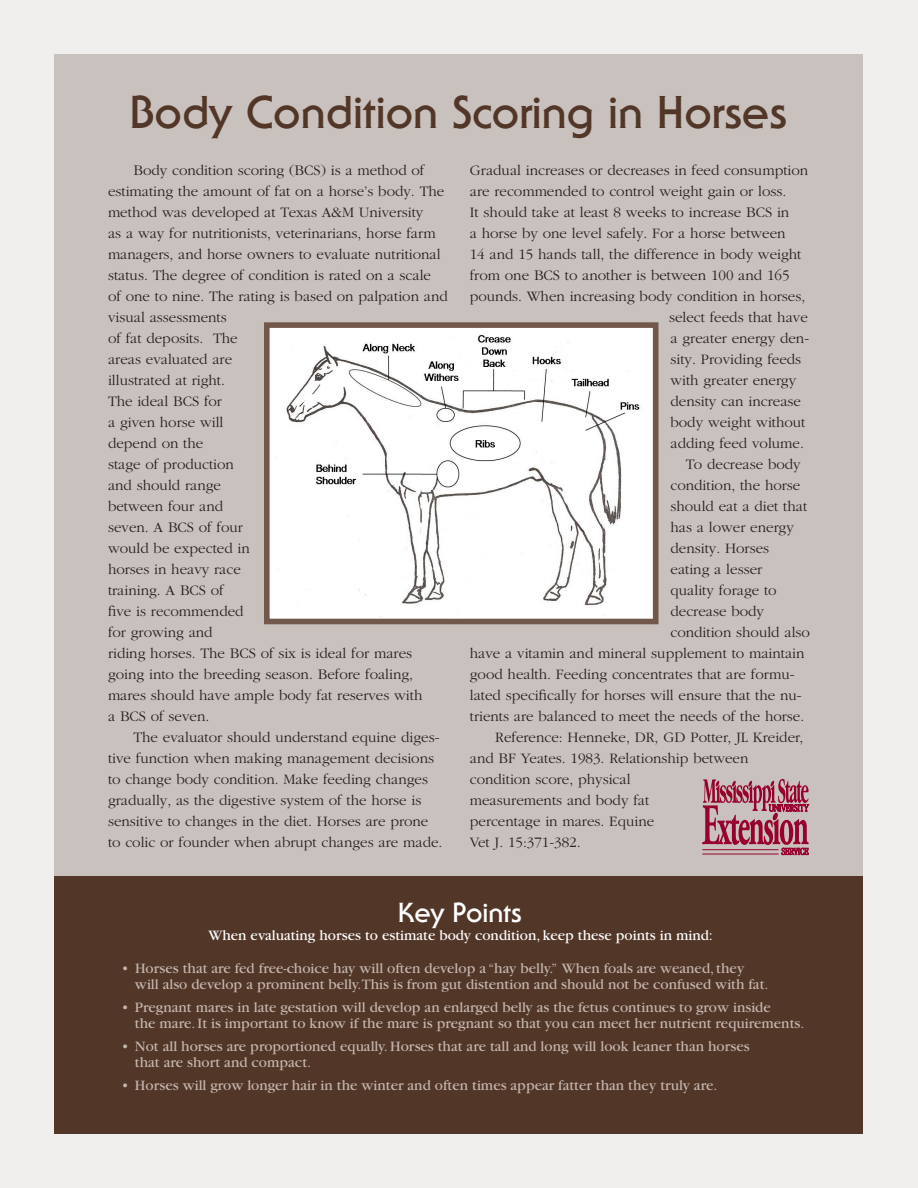
<style>
.page{position:relative;width:918px;height:1188px;background:#f1efee}
.page>*{position:absolute;margin:0;border:0;box-sizing:border-box;transform-origin:0 0}
.t1{font:700 45px "Serif Gothic Std";color:#523628}
.t2{font:700 27px "Serif Gothic Std";color:#fff}
.t3{font:300 15px/21px "Garamond";color:#231f20}
.t4{font:15px/16.5px "Garamond";color:#c4b6af}
.t5{font:15px "Garamond";color:#fff}
</style>
<div class="page">
<div style="left:55px;top:55px;width:808px;height:1078px;background:#c9c1bd"></div>
<div style="left:55px;top:876px;width:808px;height:257px;background:#523628"></div>
<img style="left:271px;top:329px;width:380px;height:288px">
<div style="left:264px;top:322px;width:394px;height:302px;border:6px solid #72584a"></div>
<svg style="left:702px;top:779px;width:107px;height:76px"></svg>
<h1 class="t1" style="left:130px;top:86px;width:659px">Body Condition Scoring in Horses</h1>
<p class="t3" style="left:108px;top:160px;width:341px;text-indent:26px">Body condition scoring (BCS) is a method of estimating the amount of fat on a horse’s body. The method was developed at Texas A&amp;M University<br>as a way for nutritionists, veterinarians, horse farm managers, and horse owners to evaluate nutritional status. The degree of condition is rated on a scale<br>of one to nine. The rating is based on palpation and visual assessments<br>of fat deposits. The<br>areas evaluated are<br>illustrated at right.<br>The ideal BCS for<br>a given horse will<br>depend on the<br>stage of production<br>and should range<br>between four and<br>seven. A BCS of four<br>would be expected in<br>horses in heavy race<br>training. A BCS of<br>five is recommended<br>for growing and<br>riding horses. The BCS of six is ideal for mares going into the breeding season. Before foaling, mares should have ample body fat reserves with<br>a BCS of seven.</p>
<p class="t3" style="left:108px;top:727px;width:336px;text-indent:26px">The evaluator should understand equine diges&shy;tive function when making management decisions to change body condition. Make feeding changes gradually, as the digestive system of the horse is sensitive to changes in the diet. Horses are prone to colic or founder when abrupt changes are made.</p>
<p class="t3" style="left:470px;top:160px;width:340px">Gradual increases or decreases in feed consumption</p>
<p class="t3" style="left:470px;top:181px;width:318px">are recommended to control weight gain or loss.</p>
<p class="t3" style="left:470px;top:202px;width:321px">It should take at least 8 weeks to increase BCS in</p>
<p class="t3" style="left:470px;top:223px;width:317px">a horse by one level safely. For a horse between</p>
<p class="t3" style="left:470px;top:244px;width:333px">14 and 15 hands tall, the difference in body weight</p>
<p class="t3" style="left:470px;top:265px;width:321px">from one BCS to another is between 100 and 165</p>
<p class="t3" style="left:470px;top:286px;width:337px">pounds. When increasing body condition in horses,</p>
<p class="t3" style="left:669px;top:307px;width:140px">select feeds that have</p>
<p class="t3" style="left:670px;top:328px;width:140px">a greater energy den-</p>
<p class="t3" style="left:670px;top:349px;width:132px">sity. Providing feeds</p>
<p class="t3" style="left:670px;top:370px;width:127px">with greater energy</p>
<p class="t3" style="left:670px;top:391px;width:132px">density can increase</p>
<p class="t3" style="left:670px;top:412px;width:136px">body weight without</p>
<p class="t3" style="left:670px;top:433px;width:135px">adding feed volume.</p>
<p class="t3" style="left:686px;top:454px;width:116px">To decrease body</p>
<p class="t3" style="left:670px;top:475px;width:131px">condition, the horse</p>
<p class="t3" style="left:670px;top:496px;width:138px">should eat a diet that</p>
<p class="t3" style="left:670px;top:517px;width:125px">has a lower energy</p>
<p class="t3" style="left:670px;top:538px;width:100px">density. Horses</p>
<p class="t3" style="left:670px;top:559px;width:93px">eating a lesser</p>
<p class="t3" style="left:670px;top:580px;width:108px">quality forage to</p>
<p class="t3" style="left:670px;top:601px;width:95px">decrease body</p>
<p class="t3" style="left:670px;top:622px;width:141px">condition should also</p>
<p class="t3" style="left:470px;top:643px;width:336px">have a vitamin and mineral supplement to maintain</p>
<p class="t3" style="left:470px;top:664px;width:326px">good health. Feeding concentrates that are formu-</p>
<p class="t3" style="left:470px;top:685px;width:333px">lated specifically for horses will ensure that the nu-</p>
<p class="t3" style="left:470px;top:706px;width:336px">trients are balanced to meet the needs of the horse.</p>
<p class="t3" style="left:495px;top:727px;width:310px">Reference: Henneke, DR, GD Potter, JL Kreider,</p>
<p class="t3" style="left:470px;top:748px;width:280px">and BF Yeates. 1983. Relationship between</p>
<p class="t3" style="left:470px;top:769px;width:162px">condition score, physical</p>
<p class="t3" style="left:470px;top:790px;width:181px">measurements and body fat</p>
<p class="t3" style="left:470px;top:811px;width:186px">percentage in mares. Equine</p>
<p class="t3" style="left:470px;top:832px;width:112px">Vet J. 15:371-382.</p>
<h2 class="t2" style="left:398px;top:897px;width:125px">Key Points</h2>
<p class="t5" style="left:208px;top:927px;width:506px">When evaluating horses to estimate body condition, keep these points in mind:</p>
<p class="t4" style="left:135px;top:960px;width:635px;text-indent:-13px">• Horses that are fed free-choice hay will often develop a “hay belly.” When foals are weaned,they will also develop a prominent belly.This is from gut distention and should not be confused with fat.</p>
<p class="t4" style="left:135px;top:999px;width:671px;text-indent:-14px">• Pregnant mares in late gestation will develop an enlarged belly as the fetus continues to grow inside<br>the mare.It is important to know if the mare is pregnant so that you can meet her nutrient requirements.</p>
<p class="t4" style="left:135px;top:1038px;width:616px;text-indent:-14px">• Not all horses are proportioned equally. Horses that are tall and long will look leaner than horses that are short and compact.</p>
<p class="t4" style="left:121px;top:1077px;width:597px">• Horses will grow longer hair in the winter and often times appear fatter than they truly are.</p>
</div>
